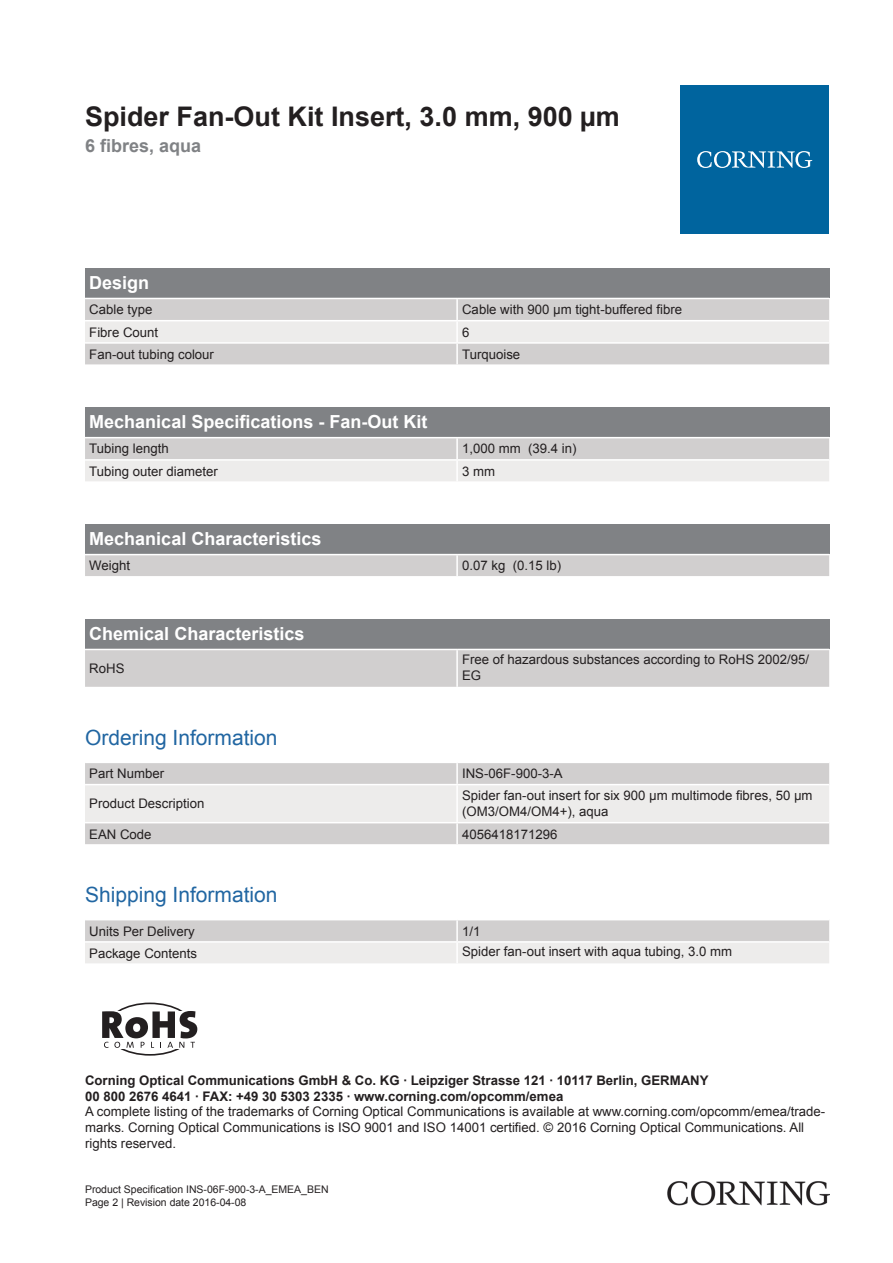
<style>
.page{position:relative;width:893px;height:1263px;background:#fff}
.page>*{position:absolute;margin:0;border:0;box-sizing:border-box;transform-origin:0 0}
.t1{font:700 27px "Arial";color:#231f20}
.t2{font:21px "Arial";color:#2166a2}
.t3{font:700 18px "Arial";color:#fff}
.t4{font:700 18px "Arial";color:#808285}
.t5{font:13.2px/15.9px "Arial";color:#231f20}
.t6{font:700 13.2px/15.9px "Arial";color:#231f20}
.t7{font:10.5px/12.6px "Arial";color:#231f20}
</style>
<div class="page">
<div style="left:85px;top:268px;width:744px;height:30px;background:#808285"></div>
<div style="left:85px;top:299px;width:744px;height:65px;background:#d1cfcf"></div>
<div style="left:85px;top:321px;width:744px;height:21px;background:#edeceb"></div>
<hr style="left:456px;top:299px;width:2px;height:21px;background:#fff">
<hr style="left:456px;top:321px;width:2px;height:21px;background:#fff">
<hr style="left:456px;top:344px;width:2px;height:20px;background:#fff">
<hr style="left:85px;top:320px;width:372px;height:1px;background:#fff">
<hr style="left:457px;top:320px;width:372px;height:1px;background:#fff">
<hr style="left:85px;top:342px;width:372px;height:2px;background:#fff">
<hr style="left:457px;top:342px;width:372px;height:2px;background:#fff">
<div style="left:85px;top:407px;width:744px;height:30px;background:#808285"></div>
<svg style="left:85px;top:438px;width:744px;height:43px;background:#dfdddd"></svg>
<hr style="left:456px;top:438px;width:2px;height:21px;background:#fff">
<hr style="left:456px;top:461px;width:2px;height:20px;background:#fff">
<hr style="left:85px;top:459px;width:372px;height:2px;background:#fff">
<hr style="left:457px;top:459px;width:372px;height:2px;background:#fff">
<div style="left:85px;top:524px;width:744px;height:30px;background:#808285"></div>
<div style="left:85px;top:555px;width:744px;height:21px;background:#d1cfcf"></div>
<hr style="left:456px;top:555px;width:2px;height:21px;background:#fff">
<div style="left:85px;top:619px;width:744px;height:30px;background:#808285"></div>
<div style="left:85px;top:650px;width:744px;height:37px;background:#d1cfcf"></div>
<hr style="left:456px;top:650px;width:2px;height:37px;background:#fff">
<div style="left:85px;top:763px;width:744px;height:81px;background:#d1cfcf"></div>
<div style="left:85px;top:785px;width:744px;height:37px;background:#edeceb"></div>
<hr style="left:456px;top:763px;width:2px;height:21px;background:#fff">
<hr style="left:456px;top:785px;width:2px;height:37px;background:#fff">
<hr style="left:456px;top:823px;width:2px;height:21px;background:#fff">
<hr style="left:85px;top:784px;width:372px;height:1px;background:#fff">
<hr style="left:457px;top:784px;width:372px;height:1px;background:#fff">
<hr style="left:85px;top:822px;width:372px;height:1px;background:#fff">
<hr style="left:457px;top:822px;width:372px;height:1px;background:#fff">
<svg style="left:85px;top:920px;width:744px;height:43px;background:#dfdddd"></svg>
<hr style="left:456px;top:920px;width:2px;height:21px;background:#fff">
<hr style="left:456px;top:943px;width:2px;height:20px;background:#fff">
<hr style="left:85px;top:941px;width:372px;height:2px;background:#fff">
<hr style="left:457px;top:941px;width:372px;height:2px;background:#fff">
<div style="left:680px;top:85px;width:149px;height:149px;background:#00649e"></div>
<svg style="left:697px;top:151px;width:115px;height:17px"></svg>
<img style="left:668px;top:1181px;width:161px;height:24px">
<div style="left:105px;top:1002px;width:90px;height:54px;border:2px solid #231f20;border-radius:50%"></div>
<div style="left:85px;top:1011px;width:123px;height:38px;background:#fff"></div>
<svg style="left:102px;top:1011px;width:95px;height:37px"></svg>
<h1 class="t1" style="left:85px;top:98px;width:536px">Spider Fan-Out Kit Insert, 3.0 mm, 900 µm</h1>
<h3 class="t4" style="left:85px;top:134px;width:118px">6 fibres, aqua</h3>
<h3 class="t3" style="left:89px;top:271px;width:62px">Design</h3>
<p class="t5" style="left:89px;top:302px;width:65px">Cable type</p>
<p class="t5" style="left:462px;top:302px;width:222px">Cable with 900 µm tight-buffered fibre</p>
<p class="t5" style="left:89px;top:324px;width:70px">Fibre Count</p>
<p class="t5" style="left:462px;top:324px;width:9px">6</p>
<p class="t5" style="left:89px;top:346px;width:126px">Fan-out tubing colour</p>
<p class="t5" style="left:462px;top:346px;width:60px">Turquoise</p>
<h3 class="t3" style="left:89px;top:410px;width:340px">Mechanical Specifications - Fan-Out Kit</h3>
<p class="t5" style="left:89px;top:441px;width:81px">Tubing length</p>
<p class="t5" style="left:462px;top:441px;width:116px">1,000 mm (39.4 in)</p>
<p class="t5" style="left:89px;top:463px;width:130px">Tubing outer diameter</p>
<p class="t5" style="left:462px;top:463px;width:34px">3 mm</p>
<h3 class="t3" style="left:89px;top:527px;width:234px">Mechanical Characteristics</h3>
<p class="t5" style="left:89px;top:558px;width:42px">Weight</p>
<p class="t5" style="left:462px;top:558px;width:101px">0.07 kg (0.15 lb)</p>
<h3 class="t3" style="left:89px;top:622px;width:217px">Chemical Characteristics</h3>
<p class="t5" style="left:89px;top:661px;width:37px">RoHS</p>
<p class="t5" style="left:462px;top:651px;width:349px">Free of hazardous substances according to RoHS 2002/95/<br>EG</p>
<h2 class="t2" style="left:85px;top:724px;width:194px">Ordering Information</h2>
<p class="t5" style="left:89px;top:766px;width:76px">Part Number</p>
<p class="t5" style="left:462px;top:766px;width:102px">INS-06F-900-3-A</p>
<p class="t5" style="left:89px;top:796px;width:117px">Product Description</p>
<p class="t5" style="left:462px;top:788px;width:352px">Spider fan-out insert for six 900 μm multimode fibres, 50 μm (OM3/OM4/OM4+), aqua</p>
<p class="t5" style="left:89px;top:826px;width:64px">EAN Code</p>
<p class="t5" style="left:462px;top:826px;width:97px">4056418171296</p>
<h2 class="t2" style="left:85px;top:881px;width:194px">Shipping Information</h2>
<p class="t5" style="left:89px;top:923px;width:107px">Units Per Delivery</p>
<p class="t5" style="left:462px;top:923px;width:20px">1/1</p>
<p class="t5" style="left:89px;top:945px;width:109px">Package Contents</p>
<p class="t5" style="left:462px;top:944px;width:271px">Spider fan-out insert with aqua tubing, 3.0 mm</p>
<p class="t6" style="left:85px;top:1073px;width:625px">Corning Optical Communications GmbH &amp; Co. KG · Leipziger Strasse 121 · 10117 Berlin, GERMANY<br>00 800 2676 4641 · FAX: +49 30 5303 2335 · www.corning.com/opcomm/emea</p>
<p class="t5" style="left:85px;top:1104px;width:742px">A complete listing of the trademarks of Corning Optical Communications is available at www.corning.com/opcomm/emea/trade&shy;marks. Corning Optical Communications is ISO 9001 and ISO 14001 certified. © 2016 Corning Optical Communications. All rights reserved.</p>
<p class="t7" style="left:85px;top:1183px;width:245px">Product Specification INS-06F-900-3-A_EMEA_BEN<br>Page 2 | Revision date 2016-04-08</p>
</div>
